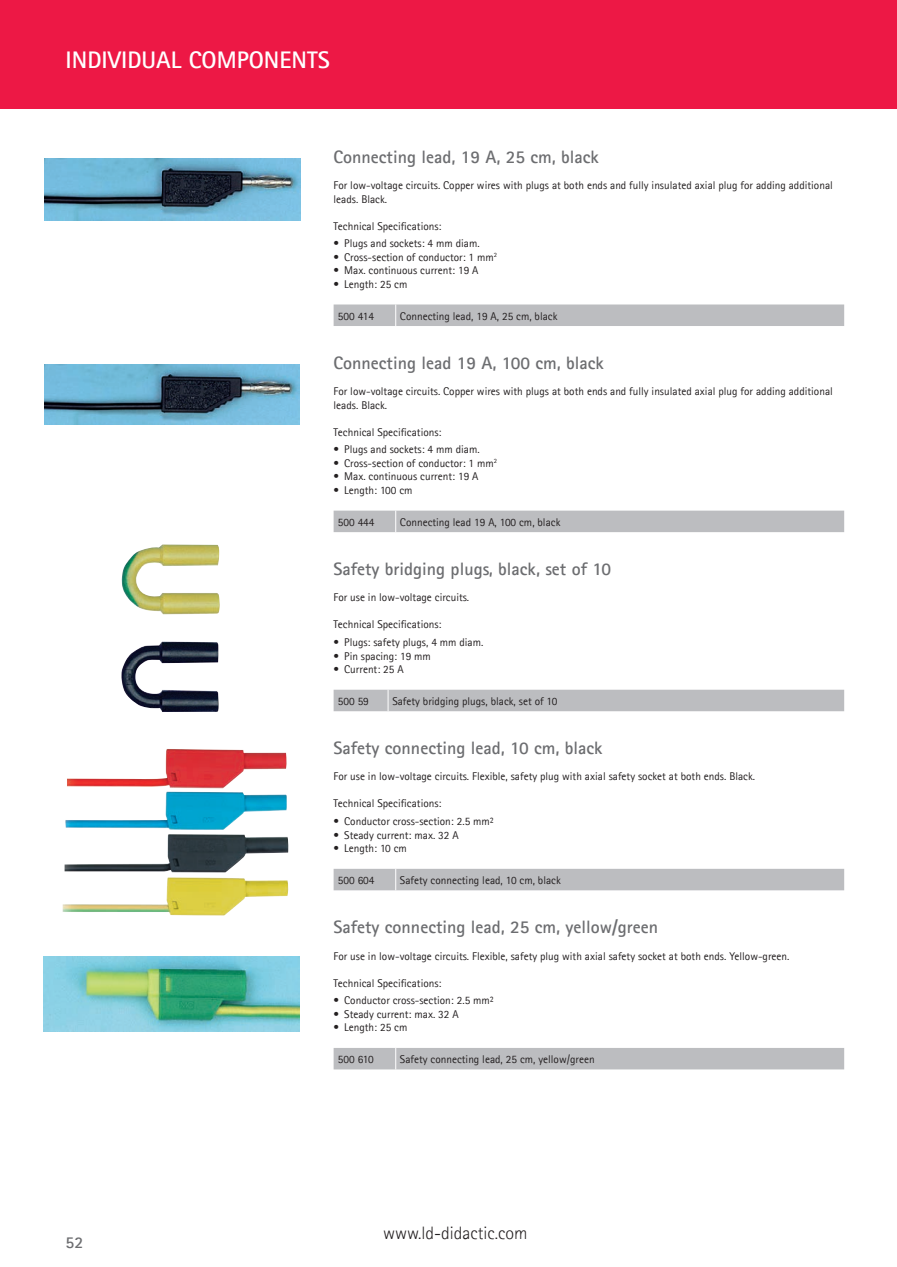
<style>
.page{position:relative;width:897px;height:1267px;background:#fff}
.page>*{position:absolute;margin:0;border:0;box-sizing:border-box;transform-origin:0 0}
.t1{font:700 24px "Agfa Rotis Sans Serif";color:#fff}
.t2{font:700 18px "Agfa Rotis Sans Serif";color:#6c6d70}
.t3{font:300 18px "Agfa Rotis Sans Serif";color:#231f20}
.t4{font:700 16.5px "Agfa Rotis Sans Serif";color:#6c6d70}
.t5{font:11.25px/13.5px "Agfa Rotis Sans Serif";color:#231f20}
</style>
<div class="page">
<div style="left:0;top:0;width:896px;height:108px;background:#ed1845"></div>
<div style="left:333px;top:304px;width:511px;height:22px;background:#bcbdc0"></div>
<div style="left:333px;top:510px;width:511px;height:22px;background:#bcbdc0"></div>
<div style="left:333px;top:689px;width:511px;height:22px;background:#bcbdc0"></div>
<div style="left:333px;top:868px;width:511px;height:22px;background:#bcbdc0"></div>
<div style="left:333px;top:1048px;width:511px;height:21px;background:#bcbdc0"></div>
<img style="left:45px;top:158px;width:255px;height:62px">
<img style="left:44px;top:364px;width:255px;height:60px">
<img style="left:121px;top:544px;width:99px;height:168px">
<img style="left:63px;top:749px;width:226px;height:166px">
<img style="left:44px;top:956px;width:255px;height:75px">
<h1 class="t1" style="left:66px;top:45px;width:265px">INDIVIDUAL COMPONENTS</h1>
<h3 class="t4" style="left:66px;top:1232px;width:19px">52</h3>
<h2 class="t2" style="left:333px;top:145px;width:266px">Connecting lead, 19 A, 25 cm, black</h2>
<p class="t5" style="left:333px;top:178px;width:500px">For low-voltage circuits. Copper wires with plugs at both ends and fully insulated axial plug for adding additional leads. Black.</p>
<p class="t5" style="left:333px;top:219px;width:109px">Technical Specifications:</p>
<p class="t5" style="left:333px;top:237px;width:148px">• Plugs and sockets: 4 mm diam.</p>
<p class="t5" style="left:333px;top:250px;width:165px">• Cross-section of conductor: 1 mm<sup>2</sup></p>
<p class="t5" style="left:333px;top:264px;width:146px">• Max. continuous current: 19 A</p>
<p class="t5" style="left:333px;top:277px;width:75px">• Length: 25 cm</p>
<p class="t5" style="left:338px;top:309px;width:38px">500 414</p>
<p class="t5" style="left:400px;top:309px;width:159px">Connecting lead, 19 A, 25 cm, black</p>
<h2 class="t2" style="left:333px;top:351px;width:271px">Connecting lead 19 A, 100 cm, black</h2>
<p class="t5" style="left:333px;top:384px;width:500px">For low-voltage circuits. Copper wires with plugs at both ends and fully insulated axial plug for adding additional leads. Black.</p>
<p class="t5" style="left:333px;top:425px;width:109px">Technical Specifications:</p>
<p class="t5" style="left:333px;top:443px;width:148px">• Plugs and sockets: 4 mm diam.</p>
<p class="t5" style="left:333px;top:456px;width:165px">• Cross-section of conductor: 1 mm<sup>2</sup></p>
<p class="t5" style="left:333px;top:470px;width:146px">• Max. continuous current: 19 A</p>
<p class="t5" style="left:333px;top:483px;width:80px">• Length: 100 cm</p>
<p class="t5" style="left:338px;top:515px;width:38px">500 444</p>
<p class="t5" style="left:400px;top:515px;width:162px">Connecting lead 19 A, 100 cm, black</p>
<h2 class="t2" style="left:333px;top:557px;width:279px">Safety bridging plugs, black, set of 10</h2>
<p class="t5" style="left:333px;top:590px;width:137px">For use in low-voltage circuits.</p>
<p class="t5" style="left:333px;top:617px;width:109px">Technical Specifications:</p>
<p class="t5" style="left:333px;top:635px;width:151px">• Plugs: safety plugs, 4 mm diam.</p>
<p class="t5" style="left:333px;top:649px;width:99px">• Pin spacing: 19 mm</p>
<p class="t5" style="left:333px;top:662px;width:71px">• Current: 25 A</p>
<p class="t5" style="left:338px;top:694px;width:33px">500 59</p>
<p class="t5" style="left:392px;top:694px;width:166px">Safety bridging plugs, black, set of 10</p>
<h2 class="t2" style="left:333px;top:736px;width:270px">Safety connecting lead, 10 cm, black</h2>
<p class="t5" style="left:333px;top:769px;width:423px">For use in low-voltage circuits. Flexible, safety plug with axial safety socket at both ends. Black.</p>
<p class="t5" style="left:333px;top:796px;width:109px">Technical Specifications:</p>
<p class="t5" style="left:333px;top:814px;width:162px">• Conductor cross-section: 2.5 mm²</p>
<p class="t5" style="left:333px;top:828px;width:126px">• Steady current: max. 32 A</p>
<p class="t5" style="left:333px;top:841px;width:75px">• Length: 10 cm</p>
<p class="t5" style="left:338px;top:873px;width:38px">500 604</p>
<p class="t5" style="left:400px;top:873px;width:162px">Safety connecting lead, 10 cm, black</p>
<h2 class="t2" style="left:333px;top:915px;width:326px">Safety connecting lead, 25 cm, yellow/green</h2>
<p class="t5" style="left:333px;top:948px;width:457px">For use in low-voltage circuits. Flexible, safety plug with axial safety socket at both ends. Yellow-green.</p>
<p class="t5" style="left:333px;top:975px;width:109px">Technical Specifications:</p>
<p class="t5" style="left:333px;top:993px;width:162px">• Conductor cross-section: 2.5 mm²</p>
<p class="t5" style="left:333px;top:1007px;width:126px">• Steady current: max. 32 A</p>
<p class="t5" style="left:333px;top:1020px;width:75px">• Length: 25 cm</p>
<p class="t5" style="left:338px;top:1052px;width:37px">500 610</p>
<p class="t5" style="left:400px;top:1052px;width:196px">Safety connecting lead, 25 cm, yellow/green</p>
<h2 class="t3" style="left:383px;top:1222px;width:146px">www.ld-didactic.com</h2>
</div>
